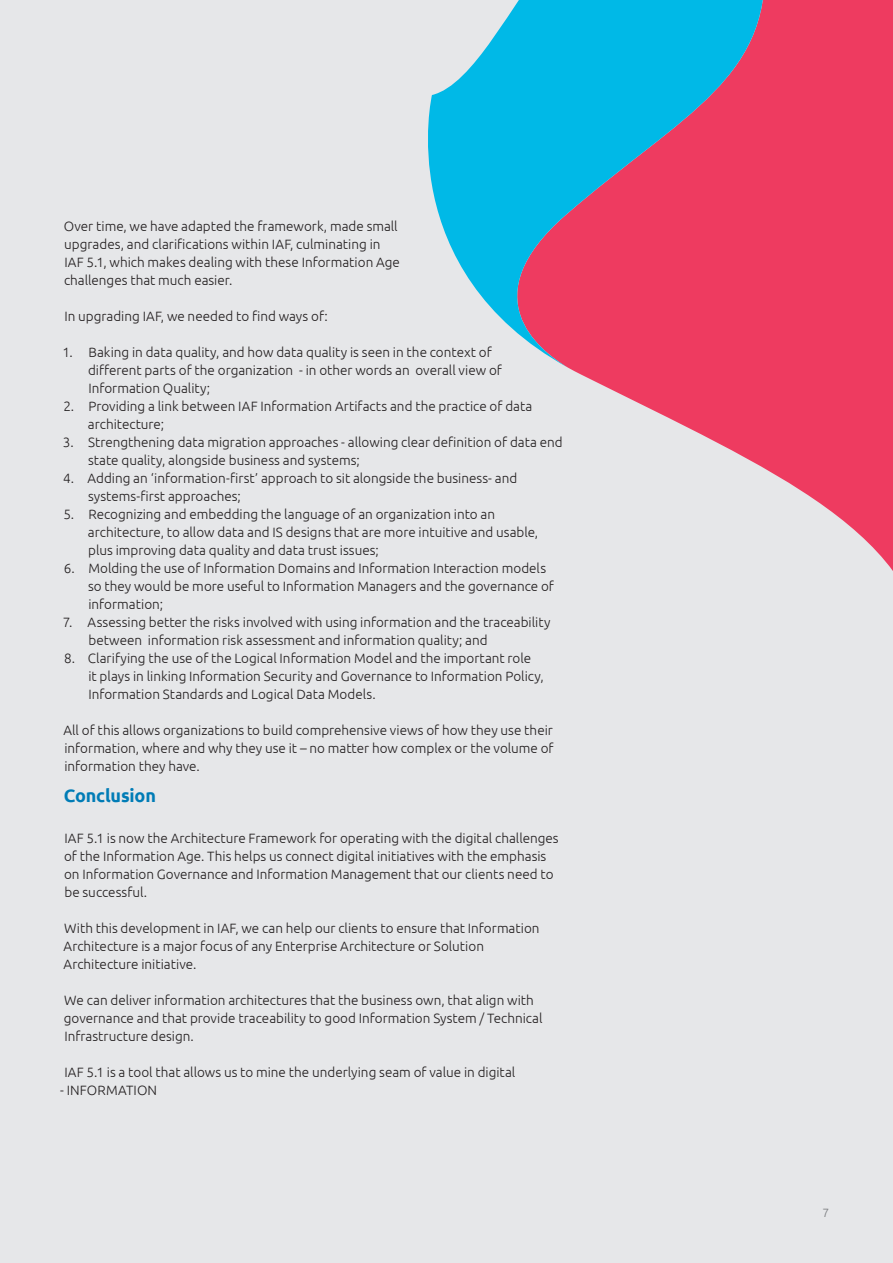
<style>
.page{position:relative;width:893px;height:1263px;background:#e6e7e9}
.page>*{position:absolute;margin:0;border:0;box-sizing:border-box;transform-origin:0 0}
.head1{font:700 18px "Ubuntu";letter-spacing:-.01em;color:#007cb6}
.text{font:300 13.5px/18px "Ubuntu";color:#231f20}
.t1{font:300 12px "Ubuntu";color:#76787b}
</style>
<div class="page">
<svg style="left:569px;top:0;width:324px;height:571px;fill:#ee3b60"></svg>
<svg style="left:428px;top:0;width:350px;height:368px;background:#8386ab"></svg>
<p class="text" style="left:64px;top:216px;width:338px">Over time, we have adapted the framework, made small upgrades, and clarifications within IAF, culminating in IAF 5.1, which makes dealing with these Information Age challenges that much easier.</p>
<p class="text" style="left:64px;top:306px;width:265px">In upgrading IAF, we needed to find ways of:</p>
<p class="text" style="left:88px;top:342px;width:415px;text-indent:-26px">1. Baking in data quality, and how data quality is seen in the context of different parts of the organization - in other words an overall view of<br>Information Quality;</p>
<p class="text" style="left:88px;top:396px;width:446px;text-indent:-25px">2. Providing a link between IAF Information Artifacts and the practice of data architecture;</p>
<p class="text" style="left:88px;top:432px;width:476px;text-indent:-25px">3. Strengthening data migration approaches - allowing clear definition of data end state quality, alongside business and systems;</p>
<p class="text" style="left:88px;top:468px;width:431px;text-indent:-25px">4. Adding an ‘information-first’ approach to sit alongside the business- and systems-first approaches;</p>
<p class="text" style="left:88px;top:504px;width:452px;text-indent:-25px">5. Recognizing and embedding the language of an organization into an architecture, to allow data and IS designs that are more intuitive and usable, plus improving data quality and data trust issues;</p>
<p class="text" style="left:88px;top:558px;width:467px;text-indent:-24px">6. Molding the use of Information Domains and Information Interaction models so they would be more useful to Information Managers and the governance of information;</p>
<p class="text" style="left:88px;top:612px;width:464px;text-indent:-26px">7. Assessing better the risks involved with using information and the traceability between information risk assessment and information quality; and</p>
<p class="text" style="left:88px;top:648px;width:457px;text-indent:-24px">8. Clarifying the use of the Logical Information Model and the important role<br>it plays in linking Information Security and Governance to Information Policy,<br>Information Standards and Logical Data Models.</p>
<p class="text" style="left:64px;top:720px;width:492px;text-align:justify">All of this allows organizations to build comprehensive views of how they use their information, where and why they use it – no matter how complex or the volume of information they have.</p>
<p class="head1" style="left:64px;top:785px;width:94px">Conclusion</p>
<p class="text" style="left:64px;top:828px;width:496px">IAF 5.1 is now the Architecture Framework for operating with the digital challenges of the Information Age. This helps us connect digital initiatives with the emphasis on Information Governance and Information Management that our clients need to be successful.</p>
<p class="text" style="left:64px;top:918px;width:478px">With this development in IAF, we can help our clients to ensure that Information<br>Architecture is a major focus of any Enterprise Architecture or Solution<br>Architecture initiative.</p>
<p class="text" style="left:64px;top:990px;width:480px">We can deliver information architectures that the business own, that align with governance and that provide traceability to good Information System / Technical<br>Infrastructure design.</p>
<p class="text" style="left:64px;top:1062px;width:452px">IAF 5.1 is a tool that allows us to mine the underlying seam of value in digital</p>
<p class="text" style="left:60px;top:1080px;width:98px">- INFORMATION</p>
<p class="t1" style="left:822px;top:1205px;width:8px">7</p>
</div>
